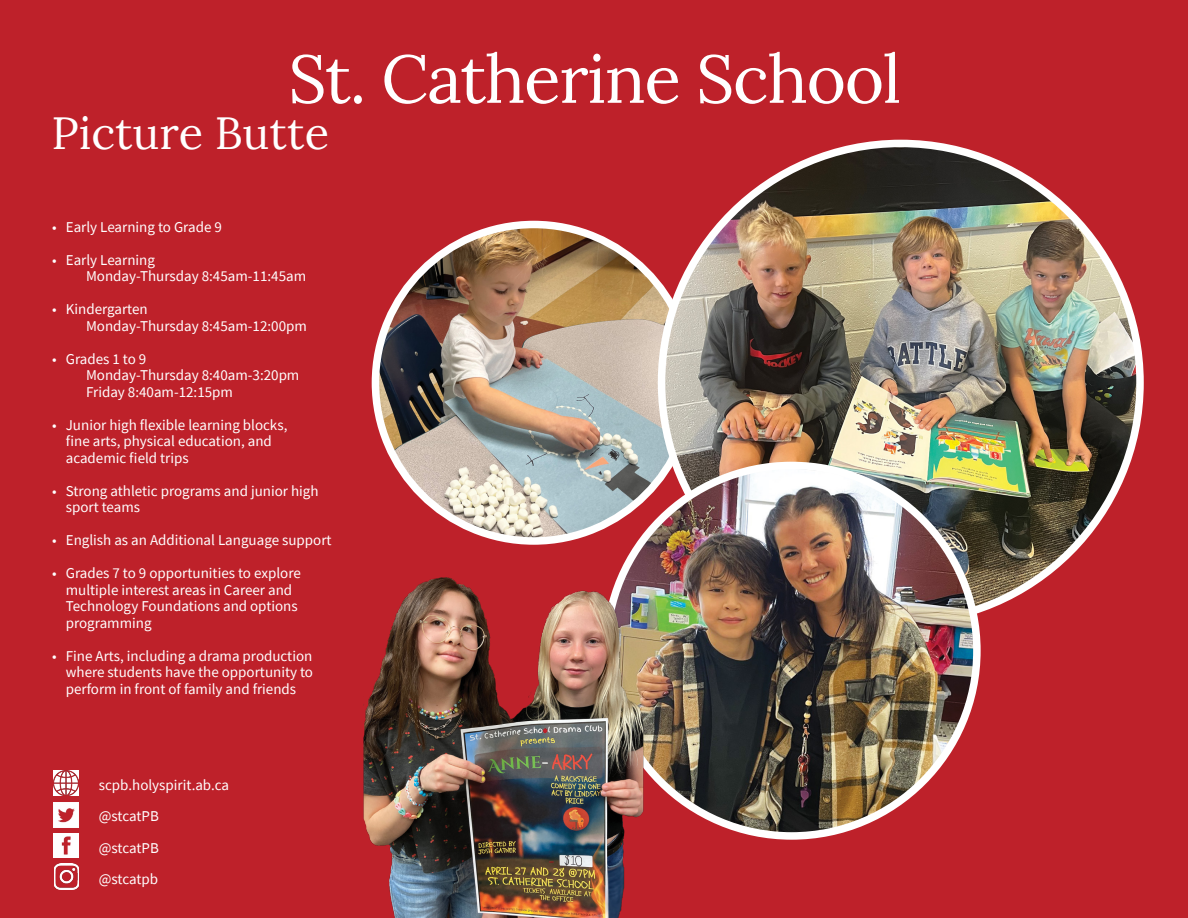
<style>
.page{position:relative;width:1188px;height:918px;background:#be212a}
.page>*{position:absolute;margin:0;border:0;box-sizing:border-box;transform-origin:0 0}
.t1{font:67.5px "Lora";letter-spacing:-.02em;color:#fff}
.t2{font:45px "Lora";color:#fff}
.t3{font:15px/16.5px "Source Sans Pro";color:#fff}
</style>
<div class="page">
<img style="left:54px;top:833px;width:25px;height:25px">
<img style="left:54px;top:802px;width:25px;height:25px">
<img style="left:54px;top:771px;width:25px;height:24px">
<img style="left:375px;top:224px;width:317px;height:317px;border-radius:158px">
<img style="left:662px;top:143px;width:478px;height:479px;border-radius:239px">
<img style="left:606px;top:465px;width:371px;height:371px;border-radius:185px">
<img style="left:363px;top:570px;width:315px;height:348px">
<img style="left:54px;top:863px;width:25px;height:26px">
<p class="t1" style="left:288px;top:28px;width:614px">St. Catherine School</p>
<p class="t2" style="left:52px;top:99px;width:279px">Picture Butte</p>
<p class="t3" style="left:52px;top:219px;width:171px">• Early Learning to Grade 9</p>
<p class="t3" style="left:86px;top:252px;width:222px;text-indent:-34px">• Early Learning<br>Monday-Thursday 8:45am-11:45am</p>
<p class="t3" style="left:86px;top:301px;width:222px;text-indent:-34px">• Kindergarten<br>Monday-Thursday 8:45am-12:00pm</p>
<p class="t3" style="left:86px;top:351px;width:215px;text-indent:-34px">• Grades 1 to 9<br>Monday-Thursday 8:40am-3:20pm<br>Friday 8:40am-12:15pm</p>
<p class="t3" style="left:66px;top:417px;width:223px;text-indent:-14px">• Junior high flexible learning blocks, fine arts, physical education, and academic field trips</p>
<p class="t3" style="left:66px;top:483px;width:254px;text-indent:-14px">• Strong athletic programs and junior high sport teams</p>
<p class="t3" style="left:52px;top:532px;width:281px">• English as an Additional Language support</p>
<p class="t3" style="left:66px;top:565px;width:237px;text-indent:-14px">• Grades 7 to 9 opportunities to explore multiple interest areas in Career and<br>Technology Foundations and options programming</p>
<p class="t3" style="left:66px;top:648px;width:249px;text-align:justify;text-indent:-14px">• Fine Arts, including a drama production where students have the opportunity to perform in front of family and friends</p>
<p class="t3" style="left:99px;top:769px;width:132px;line-height:31.5px">scpb.holyspirit.ab.ca @stcatPB</p>
<p class="t3" style="left:99px;top:839px;width:61px">@stcatPB</p>
<p class="t3" style="left:99px;top:871px;width:61px">@stcatpb</p>
</div>
